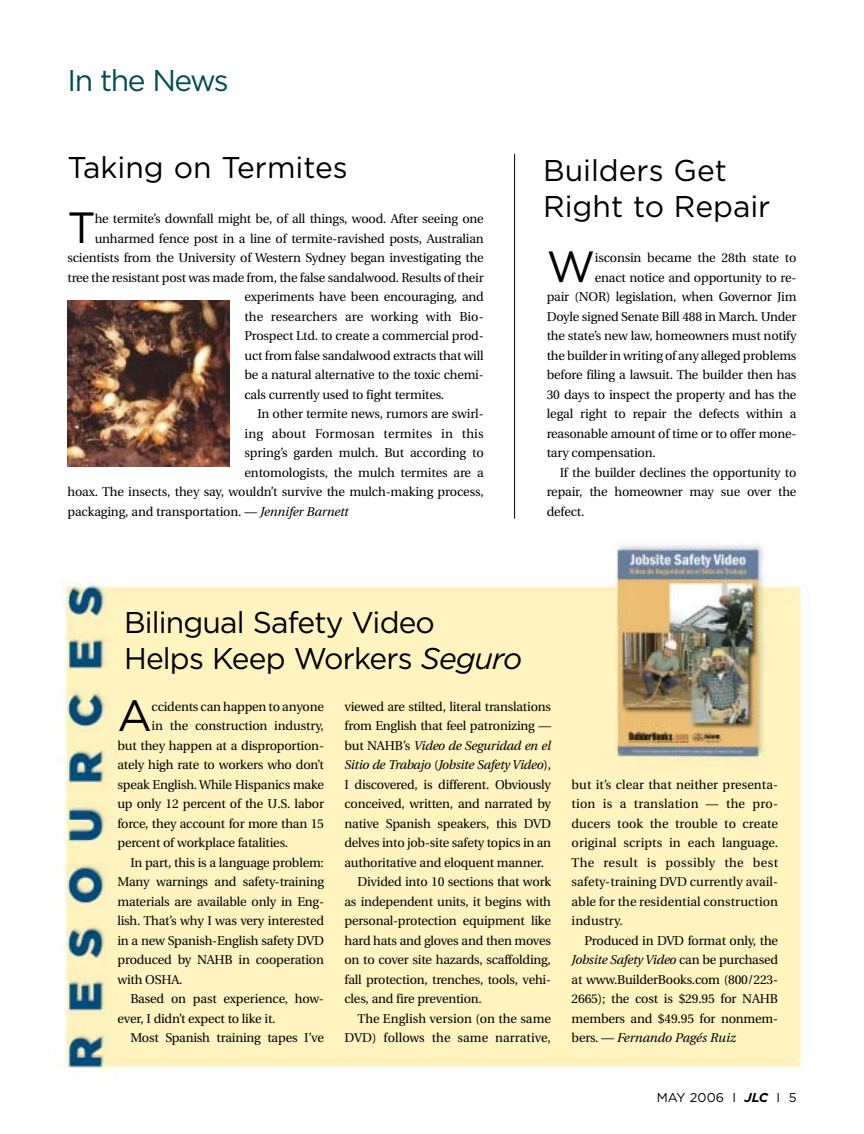
<style>
.page{position:relative;width:864px;height:1134px;background:#fff}
.page>*{position:absolute;margin:0;border:0;box-sizing:border-box;transform-origin:0 0}
.t1{font:43.65px "Gotham";color:#000}
.t2{font:30px/36px "Gotham";letter-spacing:-.03em;color:#000}
.t3{font:30px/36px "Gotham";color:#000}
.t4{font:30px "Gotham";letter-spacing:-.05em;color:#014e55}
.t5{font:12.75px/19.5px "Utopia";letter-spacing:-.015em;color:#000;text-align:justify}
.t6{font:12.75px "Utopia";letter-spacing:.005em;color:#000}
.t7{font:italic 12.75px "Utopia";letter-spacing:-.015em;color:#000}
.t8{font:12.75px "Utopia";letter-spacing:.01em;color:#000}
.t9{font:12.75px "Gotham";color:#000}
.s1{font-style:italic}
.s2{font-style:normal}
.s3{font-weight:700;font-style:italic}
</style>
<div class="page">
<img style="left:54px;top:544px;width:749px;height:527px">
<img style="left:68px;top:300px;width:162px;height:167px">
<hr style="left:514px;top:154px;width:1px;height:365px;background:#000">
<h2 class="t4" style="left:68px;top:70px;width:163px">In the News</h2>
<h2 class="t3" style="left:68px;top:151px;width:282px">Taking on Termites</h2>
<h1 class="t1" style="left:68px;top:211px;width:30px">T</h1>
<p class="t5" style="left:95px;top:211px;width:391px">he termite’s downfall might be, of all things, wood. After seeing one</p>
<p class="t5" style="left:95px;top:230px;width:391px">unharmed fence post in a line of termite-ravished posts, Australian</p>
<p class="t5" style="left:67px;top:250px;width:418px">scientists from the University of Western Sydney began investigating the</p>
<p class="t5" style="left:67px;top:269px;width:418px">tree the resistant post was made from, the false sandalwood. Results of their</p>
<p class="t5" style="left:244px;top:289px;width:241px">experiments have been encouraging, and</p>
<p class="t6" style="left:244px;top:312px;width:241px">the researchers are working with Bio-</p>
<p class="t5" style="left:244px;top:328px;width:241px">Prospect Ltd. to create a commercial prod-</p>
<p class="t5" style="left:244px;top:347px;width:241px">uct from false sandalwood extracts that will</p>
<p class="t5" style="left:244px;top:367px;width:241px">be a natural alternative to the toxic chemi-</p>
<p class="t5" style="left:244px;top:386px;width:201px">cals currently used to fight termites.</p>
<p class="t5" style="left:257px;top:406px;width:228px">In other termite news, rumors are swirl-</p>
<p class="t8" style="left:244px;top:429px;width:241px">ing about Formosan termites in this</p>
<p class="t5" style="left:244px;top:445px;width:241px">spring’s garden mulch. But according to</p>
<p class="t5" style="left:244px;top:464px;width:241px">entomologists, the mulch termites are a</p>
<p class="t5" style="left:67px;top:484px;width:418px">hoax. The insects, they say, wouldn’t survive the mulch-making process,</p>
<p class="t5" style="left:67px;top:503px;width:283px">packaging, and transportation. — <span class="s1">Jennifer Barnett</span></p>
<h2 class="t3" style="left:543px;top:154px;width:229px">Builders Get<br>Right to Repair</h2>
<h1 class="t1" style="left:547px;top:250px;width:50px">W</h1>
<p class="t5" style="left:595px;top:250px;width:203px">isconsin became the 28th state to</p>
<p class="t5" style="left:595px;top:269px;width:203px">enact notice and opportunity to re-</p>
<p class="t5" style="left:547px;top:289px;width:251px">pair (NOR) legislation, when Governor Jim</p>
<p class="t5" style="left:547px;top:308px;width:251px">Doyle signed Senate Bill 488 in March. Under</p>
<p class="t5" style="left:547px;top:328px;width:251px">the state’s new law, homeowners must notify</p>
<p class="t5" style="left:547px;top:347px;width:251px">the builder in writing of any alleged problems</p>
<p class="t5" style="left:547px;top:367px;width:251px">before filing a lawsuit. The builder then has</p>
<p class="t5" style="left:547px;top:386px;width:251px">30 days to inspect the property and has the</p>
<p class="t5" style="left:547px;top:406px;width:251px">legal right to repair the defects within a</p>
<p class="t5" style="left:547px;top:425px;width:251px">reasonable amount of time or to offer mone-</p>
<p class="t5" style="left:547px;top:445px;width:110px">tary compensation.</p>
<p class="t5" style="left:560px;top:464px;width:238px">If the builder declines the opportunity to</p>
<p class="t5" style="left:547px;top:484px;width:251px">repair, the homeowner may sue over the</p>
<p class="t5" style="left:547px;top:503px;width:39px">defect.</p>
<h2 class="t2" style="left:124px;top:606px;width:400px">Bilingual Safety Video<br>Helps Keep Workers <span class="s1">Seguro</span></h2>
<h1 class="t1" style="left:117px;top:699px;width:36px">A</h1>
<p class="t5" style="left:152px;top:698px;width:174px">ccidents can happen to anyone</p>
<p class="t5" style="left:152px;top:718px;width:174px">in the construction industry,</p>
<p class="t5" style="left:117px;top:737px;width:208px">but they happen at a disproportion-</p>
<p class="t5" style="left:117px;top:757px;width:208px">ately high rate to workers who don’t</p>
<p class="t5" style="left:117px;top:776px;width:208px">speak English. While Hispanics make</p>
<p class="t5" style="left:117px;top:796px;width:208px">up only 12 percent of the U.S. labor</p>
<p class="t5" style="left:117px;top:815px;width:208px">force, they account for more than 15</p>
<p class="t5" style="left:117px;top:835px;width:172px">percent of workplace fatalities.</p>
<p class="t5" style="left:130px;top:854px;width:195px">In part, this is a language problem:</p>
<p class="t5" style="left:117px;top:874px;width:208px">Many warnings and safety-training</p>
<p class="t5" style="left:117px;top:893px;width:208px">materials are available only in Eng-</p>
<p class="t5" style="left:117px;top:913px;width:208px">lish. That’s why I was very interested</p>
<p class="t5" style="left:117px;top:932px;width:208px">in a new Spanish-English safety DVD</p>
<p class="t5" style="left:117px;top:952px;width:208px">produced by NAHB in cooperation</p>
<p class="t5" style="left:117px;top:971px;width:67px">with OSHA.</p>
<p class="t5" style="left:130px;top:991px;width:195px">Based on past experience, how-</p>
<p class="t5" style="left:117px;top:1010px;width:160px">ever, I didn’t expect to like it.</p>
<p class="t5" style="left:130px;top:1030px;width:195px">Most Spanish training tapes I’ve</p>
<p class="t5" style="left:345px;top:698px;width:208px">viewed are stilted, literal translations</p>
<p class="t5" style="left:345px;top:718px;width:208px">from English that feel patronizing —</p>
<p class="t7" style="left:345px;top:741px;width:208px"><span class="s2">but NAHB’s</span> Video de Seguridad en el</p>
<p class="t7" style="left:345px;top:760px;width:208px">Sitio de Trabajo <span class="s2">(</span>Jobsite Safety Video<span class="s2">),</span></p>
<p class="t5" style="left:345px;top:776px;width:208px">I discovered, is different. Obviously</p>
<p class="t5" style="left:345px;top:796px;width:208px">conceived, written, and narrated by</p>
<p class="t5" style="left:345px;top:815px;width:208px">native Spanish speakers, this DVD</p>
<p class="t5" style="left:345px;top:835px;width:208px">delves into job-site safety topics in an</p>
<p class="t5" style="left:345px;top:854px;width:201px">authoritative and eloquent manner.</p>
<p class="t5" style="left:357px;top:874px;width:195px">Divided into 10 sections that work</p>
<p class="t5" style="left:345px;top:893px;width:208px">as independent units, it begins with</p>
<p class="t5" style="left:345px;top:913px;width:208px">personal-protection equipment like</p>
<p class="t5" style="left:345px;top:932px;width:208px">hard hats and gloves and then moves</p>
<p class="t5" style="left:345px;top:952px;width:208px">on to cover site hazards, scaffolding,</p>
<p class="t5" style="left:345px;top:971px;width:208px">fall protection, trenches, tools, vehi-</p>
<p class="t5" style="left:345px;top:991px;width:139px">cles, and fire prevention.</p>
<p class="t6" style="left:357px;top:1014px;width:195px">The English version (on the same</p>
<p class="t6" style="left:345px;top:1033px;width:208px">DVD) follows the same narrative,</p>
<p class="t5" style="left:572px;top:776px;width:208px">but it’s clear that neither presenta&shy;tion is a translation — the pro&shy;ducers took the trouble to create original scripts in each language.<br>The result is possibly the best safety-training DVD currently avail&shy;able for the residential construction industry.</p>
<p class="t5" style="left:572px;top:932px;width:208px;text-indent:13px">Produced in DVD format only, the <span class="s1">Jobsite Safety Video</span> can be purchased at www.BuilderBooks.com (800/223- 2665); the cost is $29.95 for NAHB members and $49.95 for nonmem&shy;bers. — <span class="s1">Fernando Pagés Ruiz</span></p>
<p class="t9" style="left:657px;top:1093px;width:141px">MAY 2006 I <span class="s3">JLC</span> I 5</p>
</div>
